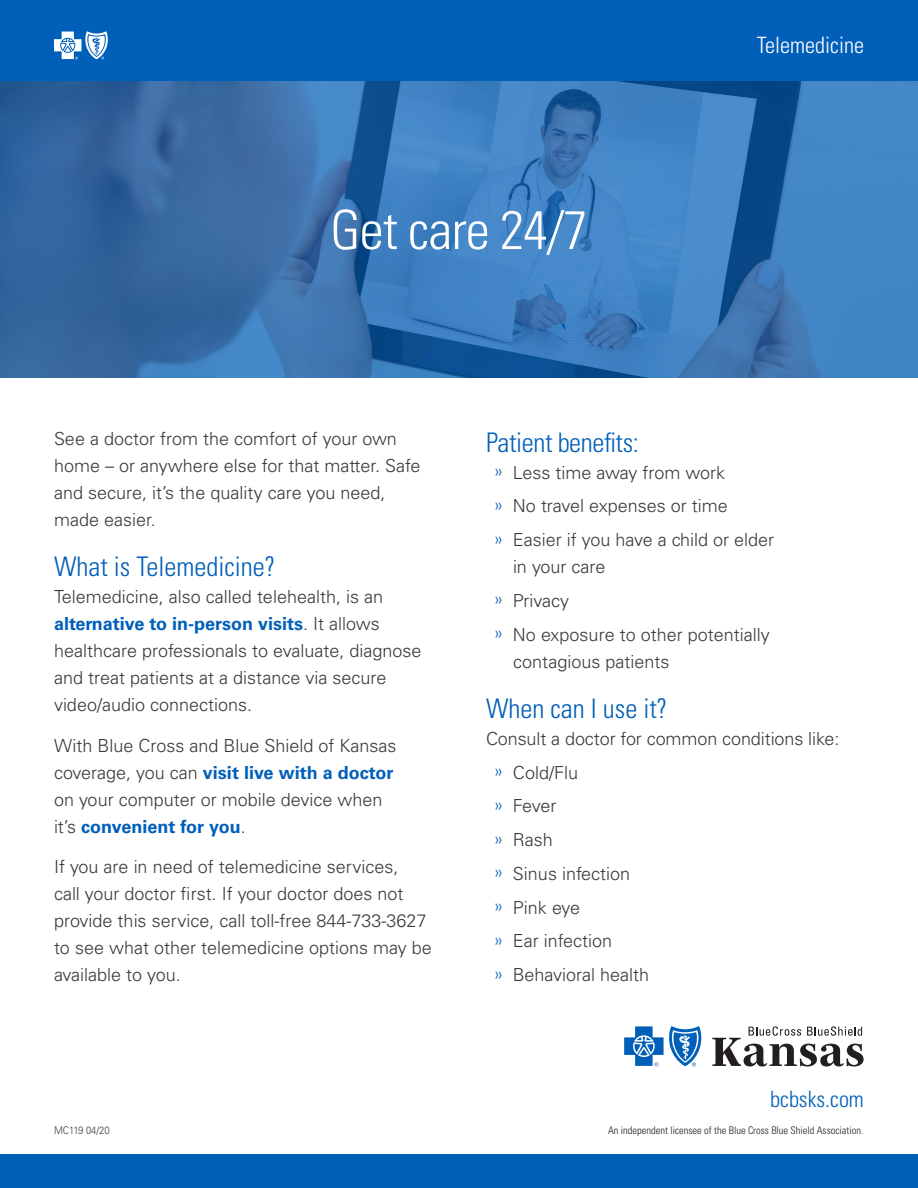
<style>
.page{position:relative;width:918px;height:1188px;background:#fff}
.page>*{position:absolute;margin:0;border:0;box-sizing:border-box;transform-origin:0 0}
.Headline{font:300 condensed 54px "Univers LT Std";letter-spacing:-.015em;color:#fff}
.Subheads{font:300 condensed 27px "Univers LT Std";color:#005fb9}
.Section_Title{font:300 condensed 27px "Univers LT Std";letter-spacing:-.015em;color:#005fb9}
.Handout_Product_Titl{font:300 condensed 22.5px "Univers LT Std";color:#fff}
.t1{font:300 condensed 22.5px "Univers LT Std";color:#005fb9}
.Body_Copy{font:300 18px/27px "Univers LT Std";color:#3e3835}
.Body_Copy-2{font:300 condensed 10.5px "Univers LT Std";color:#231f20}
.Form_Number{font:300 10.5px "Univers LT Std";color:#3e3835;scale:.9 1}
.s1{font-weight:700;color:#005fb9}
.s2{color:#005fb9}
</style>
<div class="page">
<img style="left:0;top:81px;width:918px;height:297px">
<div style="left:0;top:1154px;width:918px;height:34px;background:#005fb9"></div>
<svg style="left:624px;top:1026px;width:78px;height:40px"></svg>
<svg style="left:712px;top:1026px;width:152px;height:40px"></svg>
<div style="left:0;top:0;width:918px;height:81px;background:#005fb9"></div>
<svg style="left:54px;top:31px;width:54px;height:28px"></svg>
<p class="Headline" style="left:330px;top:198px;width:259px">Get care 24/7</p>
<p class="Handout_Product_Titl" style="left:757px;top:32px;width:109px">Telemedicine</p>
<p class="Body_Copy" style="left:54px;top:425px;width:368px">See a doctor from the comfort of your own home – or anywhere else for that matter. Safe and secure, it’s the quality care you need, made easier.</p>
<p class="Subheads" style="left:54px;top:551px;width:223px">What is Telemedicine?</p>
<p class="Body_Copy" style="left:54px;top:583px;width:369px">Telemedicine, also called telehealth, is an <span class="s1">alternative to in-person visits</span>. It allows healthcare professionals to evaluate, diagnose and treat patients at a distance via secure video/audio connections.</p>
<p class="Body_Copy" style="left:54px;top:732px;width:344px">With Blue Cross and Blue Shield of Kansas coverage, you can <span class="s1">visit live with a doctor </span>on your computer or mobile device when it’s <span class="s1">convenient for you</span>.</p>
<p class="Body_Copy" style="left:54px;top:853px;width:379px">If you are in need of telemedicine services,<br>call your doctor first. If your doctor does not provide this service, call toll-free 844-733-3627 to see what other telemedicine options may be available to you.</p>
<p class="Form_Number" style="left:54px;top:1124px;width:63px">MC119 04/20</p>
<p class="Section_Title" style="left:486px;top:426px;width:154px">Patient benefits:</p>
<p class="Body_Copy" style="left:494px;top:459px;width:233px"><span class="s2">»</span> Less time away from work</p>
<p class="Body_Copy" style="left:494px;top:492px;width:236px"><span class="s2">»</span> No travel expenses or time</p>
<p class="Body_Copy" style="left:513px;top:526px;width:263px;text-indent:-20px"><span class="s2">»</span> Easier if you have a child or elder in your care</p>
<p class="Body_Copy" style="left:494px;top:587px;width:77px"><span class="s2">»</span> Privacy</p>
<p class="Body_Copy" style="left:513px;top:621px;width:258px;text-indent:-20px"><span class="s2">»</span> No exposure to other potentially contagious patients</p>
<p class="Subheads" style="left:486px;top:692px;width:183px">When can I use it?</p>
<p class="Body_Copy" style="left:486px;top:725px;width:355px">Consult a doctor for common conditions like:</p>
<p class="Body_Copy" style="left:494px;top:759px;width:86px"><span class="s2">»</span> Cold/Flu</p>
<p class="Body_Copy" style="left:494px;top:792px;width:65px"><span class="s2">»</span> Fever</p>
<p class="Body_Copy" style="left:494px;top:826px;width:61px"><span class="s2">»</span> Rash</p>
<p class="Body_Copy" style="left:494px;top:860px;width:138px"><span class="s2">»</span> Sinus infection</p>
<p class="Body_Copy" style="left:494px;top:894px;width:88px"><span class="s2">»</span> Pink eye</p>
<p class="Body_Copy" style="left:494px;top:927px;width:120px"><span class="s2">»</span> Ear infection</p>
<p class="Body_Copy" style="left:494px;top:961px;width:157px"><span class="s2">»</span> Behavioral health</p>
<p class="t1" style="left:770px;top:1086px;width:95px">bcbsks.com</p>
<p class="Body_Copy-2" style="left:608px;top:1124px;width:257px">An independent licensee of the Blue Cross Blue Shield Association.</p>
</div>
